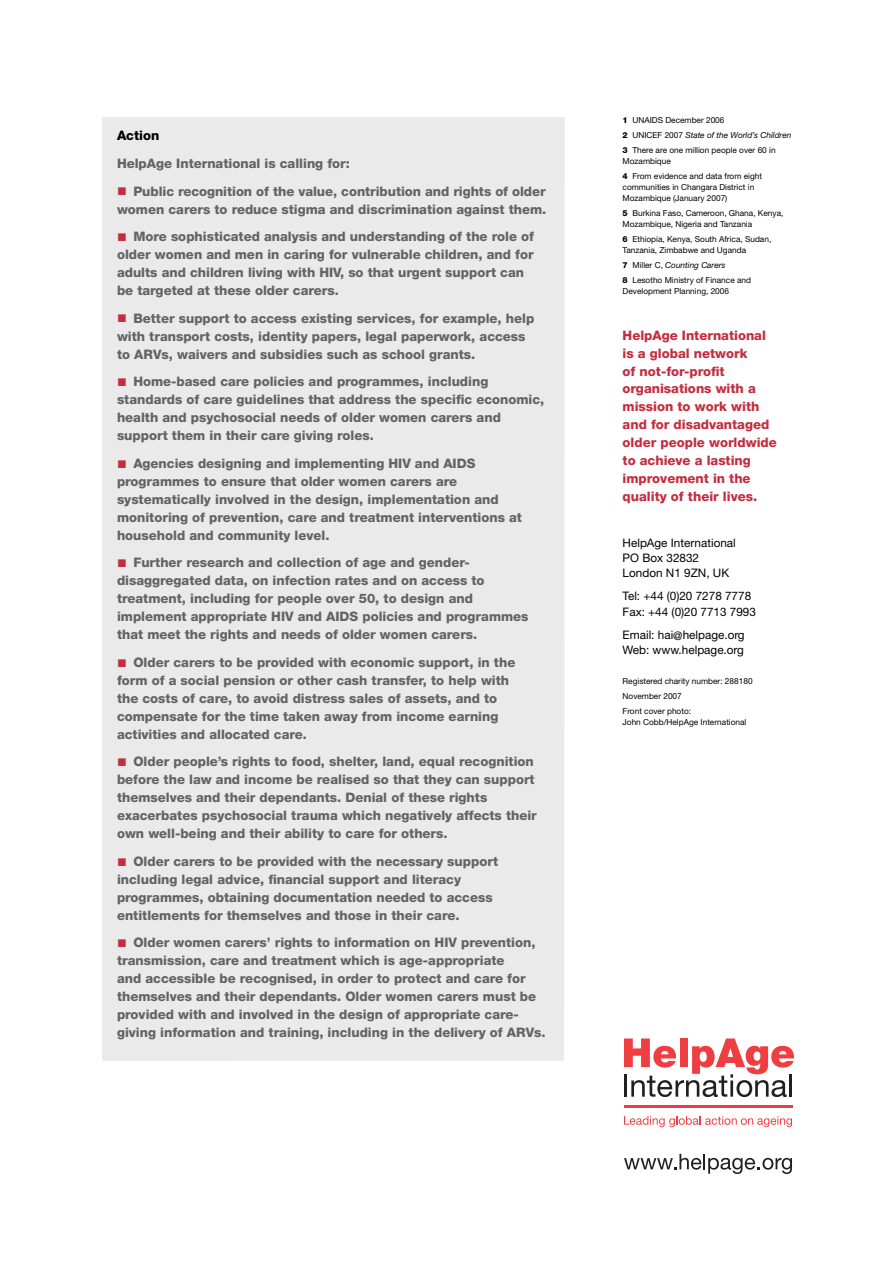
<style>
.page{position:relative;width:893px;height:1263px;background:#fff}
.page>*{position:absolute;margin:0;border:0;box-sizing:border-box;transform-origin:0 0}
.t1{font:800 13.05px/18px "Helvetica Neue LT Std";color:#636363}
.t2{font:800 13.05px/18px "Helvetica Neue LT Std";color:#c32e3f}
.t3{font:800 13.05px "Helvetica Neue LT Std";color:#000}
.t4{font:11.7px/15.1px "Helvetica Neue LT Std";color:#000}
.t5{font:8.25px/15px "Helvetica Neue LT Std";color:#000}
.s1{color:#c32e3f}
.s2{font-weight:800}
.s3{font-style:italic}
</style>
<div class="page">
<hr style="left:623px;top:1105px;width:169px;height:3px;background:#ef3e42">
<svg style="left:624px;top:1039px;width:170px;height:58px"></svg>
<svg style="left:624px;top:1116px;width:168px;height:11px"></svg>
<svg style="left:624px;top:1154px;width:168px;height:20px"></svg>
<div style="left:102px;top:117px;width:462px;height:944px;background:#eaeaea"></div>
<p class="t3" style="left:117px;top:130px;width:44px">Action</p>
<p class="t1" style="left:117px;top:155px;width:234px">HelpAge International is calling for:</p>
<p class="t1" style="left:117px;top:183px;width:431px"><span class="s1">■</span> Public recognition of the value, contribution and rights of older women carers to reduce stigma and discrimination against them.</p>
<p class="t1" style="left:117px;top:229px;width:418px"><span class="s1">■</span> More sophisticated analysis and understanding of the role of older women and men in caring for vulnerable children, and for adults and children living with HIV, so that urgent support can be targeted at these older carers.</p>
<p class="t1" style="left:117px;top:310px;width:419px"><span class="s1">■</span> Better support to access existing services, for example, help with transport costs, identity papers, legal paperwork, access to ARVs, waivers and subsidies such as school grants.</p>
<p class="t1" style="left:117px;top:374px;width:429px"><span class="s1">■</span> Home-based care policies and programmes, including standards of care guidelines that address the specific economic, health and psychosocial needs of older women carers and support them in their care giving roles.</p>
<p class="t1" style="left:117px;top:456px;width:406px"><span class="s1">■</span> Agencies designing and implementing HIV and AIDS programmes to ensure that older women carers are systematically involved in the design, implementation and monitoring of prevention, care and treatment interventions at household and community level.</p>
<p class="t1" style="left:117px;top:555px;width:413px"><span class="s1">■</span> Further research and collection of age and gender&shy;disaggregated data, on infection rates and on access to treatment, including for people over 50, to design and implement appropriate HIV and AIDS policies and programmes that meet the rights and needs of older women carers.</p>
<p class="t1" style="left:117px;top:654px;width:400px"><span class="s1">■</span> Older carers to be provided with economic support, in the form of a social pension or other cash transfer, to help with the costs of care, to avoid distress sales of assets, and to compensate for the time taken away from income earning activities and allocated care.</p>
<p class="t1" style="left:117px;top:754px;width:421px"><span class="s1">■</span> Older people’s rights to food, shelter, land, equal recognition before the law and income be realised so that they can support themselves and their dependants. Denial of these rights exacerbates psychosocial trauma which negatively affects their own well-being and their ability to care for others.</p>
<p class="t1" style="left:117px;top:853px;width:382px"><span class="s1">■</span> Older carers to be provided with the necessary support including legal advice, financial support and literacy programmes, obtaining documentation needed to access entitlements for themselves and those in their care.</p>
<p class="t1" style="left:117px;top:935px;width:430px"><span class="s1">■</span> Older women carers’ rights to information on HIV prevention, transmission, care and treatment which is age-appropriate<br>and accessible be recognised, in order to protect and care for themselves and their dependants. Older women carers must be provided with and involved in the design of appropriate care&shy;giving information and training, including in the delivery of ARVs.</p>
<p class="t5" style="left:622px;top:113px;width:170px"><span class="s2">1</span> UNAIDS December 2006<br><span class="s2">2</span> UNICEF 2007 <span class="s3">State of the World’s Children<br></span><span class="s2">3</span> There are one million people over 60 in</p>
<p class="t5" style="left:622px;top:154px;width:141px">Mozambique<br><span class="s2">4</span> From evidence and data from eight</p>
<p class="t5" style="left:622px;top:182px;width:133px;line-height:11.1px">communities in Changara District in<br>Mozambique (January 2007)</p>
<p class="t5" style="left:622px;top:208px;width:162px;line-height:11.1px"><span class="s2">5</span> Burkina Faso, Cameroon, Ghana, Kenya,<br>Mozambique, Nigeria and Tanzania</p>
<p class="t5" style="left:622px;top:234px;width:150px;line-height:11.1px"><span class="s2">6</span> Ethiopia, Kenya, South Africa, Sudan,<br>Tanzania, Zimbabwe and Uganda</p>
<p class="t5" style="left:622px;top:258px;width:130px"><span class="s2">7</span> Miller C, <span class="s3">Counting Carers<br></span><span class="s2">8</span> Lesotho Ministry of Finance and</p>
<p class="t5" style="left:622px;top:284px;width:108px">Development Planning, 2006</p>
<p class="t2" style="left:622px;top:327px;width:156px">HelpAge International is a global network<br>of not-for-profit organisations with a mission to work with and for disadvantaged older people worldwide to achieve a lasting improvement in the quality of their lives.</p>
<p class="t4" style="left:622px;top:536px;width:115px">HelpAge International<br>PO Box 32832<br>London N1 9ZN, UK</p>
<p class="t4" style="left:622px;top:590px;width:135px">Tel: +44 (0)20 7278 7778<br>Fax: +44 (0)20 7713 7993</p>
<p class="t4" style="left:622px;top:628px;width:124px">Email: hai@helpage.org<br>Web: www.helpage.org</p>
<p class="t5" style="left:622px;top:675px;width:131px">Registered charity number: 288180<br>November 2007<br>Front cover photo:</p>
<p class="t5" style="left:622px;top:716px;width:125px">John Cobb/HelpAge International</p>
</div>
